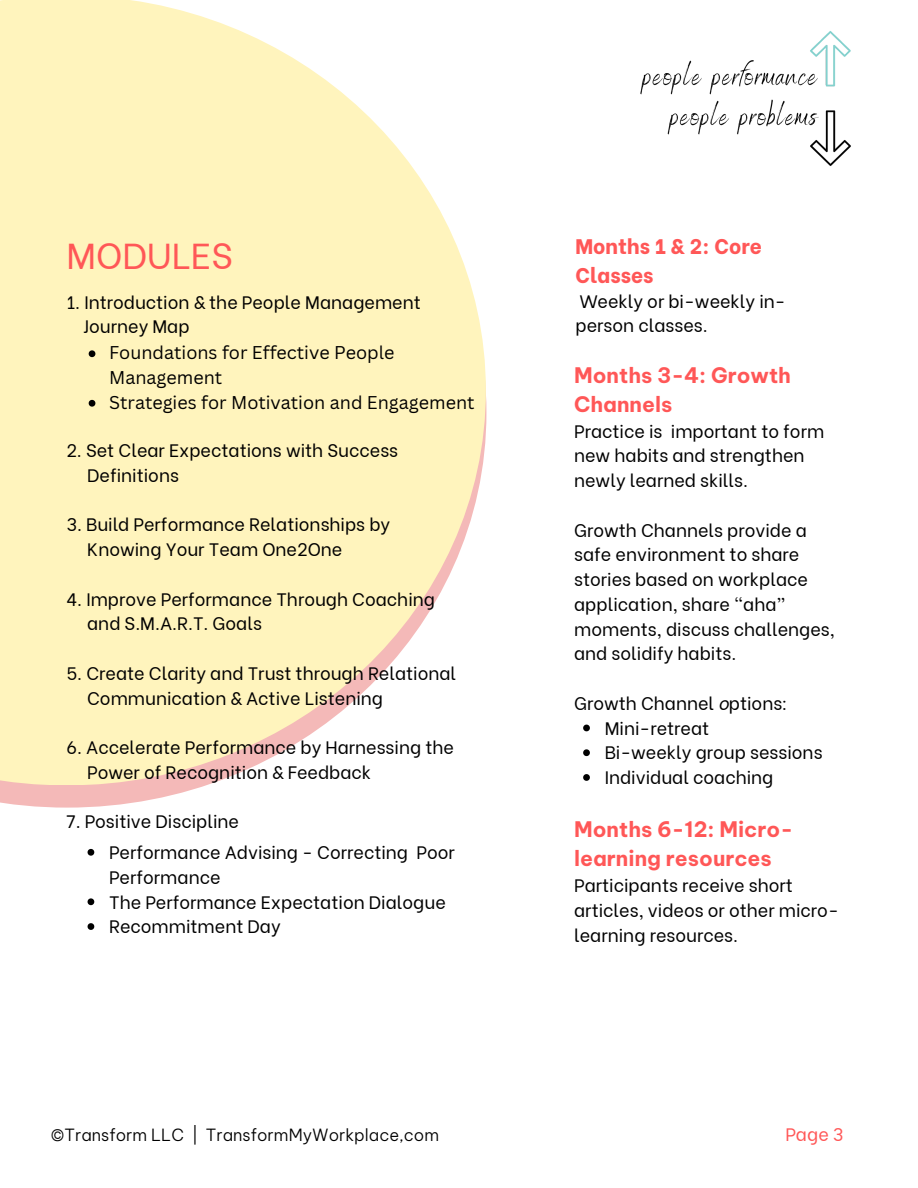
<style>
.page{position:relative;width:918px;height:1188px;background:#fff}
.page>*{position:absolute;margin:0;border:0;box-sizing:border-box;transform-origin:0 0}
.t1{font:36px "Be Vietnam";color:#ff5757}
.t2{font:700 21px/29.2px "Be Vietnam Pro";color:#ff5757}
.t3{font:800 21px/29.2px "Be Vietnam";color:#ff5757}
.t4{font:18px/24.8px "Be Vietnam";color:#000}
.t5{font:18px/24.8px "Canva Sans";color:#000}
.t6{font:18px "Be Vietnam";color:#ff5757}
.t7{font:300 16.5px "Be Vietnam Pro";color:#000}
.s1{font-style:italic}
</style>
<div class="page">
<svg style="left:0;top:785px;width:207px;height:23px;fill:#f4b9b8"></svg>
<svg style="left:0;top:0;width:486px;height:785px;fill:#fff4bd"></svg>
<svg style="left:89px;top:350px;width:6px;height:7px"></svg>
<svg style="left:89px;top:400px;width:6px;height:7px"></svg>
<svg style="left:88px;top:849px;width:6px;height:7px"></svg>
<svg style="left:88px;top:898px;width:6px;height:7px"></svg>
<svg style="left:88px;top:923px;width:6px;height:7px"></svg>
<svg style="left:583px;top:725px;width:7px;height:6px"></svg>
<svg style="left:583px;top:749px;width:7px;height:7px"></svg>
<svg style="left:583px;top:774px;width:7px;height:7px"></svg>
<img style="left:640px;top:31px;width:211px;height:135px">
<h1 class="t1" style="left:66px;top:226px;width:168px">MODULES</h1>
<p class="t4" style="left:66px;top:288px;width:356px">1. Introduction &amp; the People Management</p>
<p class="t4" style="left:83px;top:313px;width:108px">Journey Map</p>
<p class="t5" style="left:109px;top:340px;width:287px">Foundations for Effective People<br>Management</p>
<p class="t5" style="left:109px;top:390px;width:367px">Strategies for Motivation and Engagement</p>
<p class="t4" style="left:66px;top:436px;width:333px">2. Set Clear Expectations with Success</p>
<p class="t4" style="left:87px;top:461px;width:93px">Definitions</p>
<p class="t4" style="left:66px;top:511px;width:325px">3. Build Performance Relationships by</p>
<p class="t4" style="left:87px;top:535px;width:257px">Knowing Your Team One2One</p>
<p class="t4" style="left:66px;top:585px;width:370px">4. Improve Performance Through Coaching</p>
<p class="t4" style="left:87px;top:610px;width:176px">and S.M.A.R.T. Goals</p>
<p class="t4" style="left:66px;top:659px;width:391px">5. Create Clarity and Trust through Relational</p>
<p class="t4" style="left:87px;top:684px;width:297px">Communication &amp; Active Listening</p>
<p class="t4" style="left:66px;top:733px;width:389px">6. Accelerate Performance by Harnessing the</p>
<p class="t4" style="left:87px;top:758px;width:286px">Power of Recognition &amp; Feedback</p>
<p class="t4" style="left:66px;top:808px;width:174px">7. Positive Discipline</p>
<p class="t4" style="left:109px;top:838px;width:347px">Performance Advising - Correcting Poor<br>Performance</p>
<p class="t4" style="left:109px;top:888px;width:338px">The Performance Expectation Dialogue</p>
<p class="t4" style="left:109px;top:913px;width:173px">Recommitment Day</p>
<p class="t3" style="left:576px;top:229px;width:188px">Months 1 &amp; 2: Core<br>Classes</p>
<p class="t4" style="left:576px;top:287px;width:212px">Weekly or bi-weekly in&shy;person classes.</p>
<p class="t2" style="left:574px;top:360px;width:218px">Months 3-4: Growth<br>Channels</p>
<p class="t4" style="left:574px;top:417px;width:252px">Practice is important to form new habits and strengthen newly learned skills.</p>
<p class="t4" style="left:574px;top:516px;width:262px">Growth Channels provide a safe environment to share stories based on workplace application, share “aha” moments, discuss challenges, and solidify habits.</p>
<p class="t4" style="left:574px;top:689px;width:215px">Growth Channel <span class="s1">o</span>ptions:</p>
<p class="t4" style="left:605px;top:714px;width:106px">Mini-retreat</p>
<p class="t4" style="left:605px;top:739px;width:219px">Bi-weekly group sessions</p>
<p class="t4" style="left:605px;top:763px;width:170px">Individual coaching</p>
<p class="t2" style="left:574px;top:815px;width:220px">Months 6-12: Micro&shy;learning resources</p>
<p class="t4" style="left:574px;top:871px;width:266px">Participants receive short articles, videos or other micro&shy;learning resources.</p>
<p class="t7" style="left:51px;top:1125px;width:390px">©Transform LLC | TransformMyWorkplace,com</p>
<p class="t6" style="left:785px;top:1120px;width:60px">Page 3</p>
</div>
